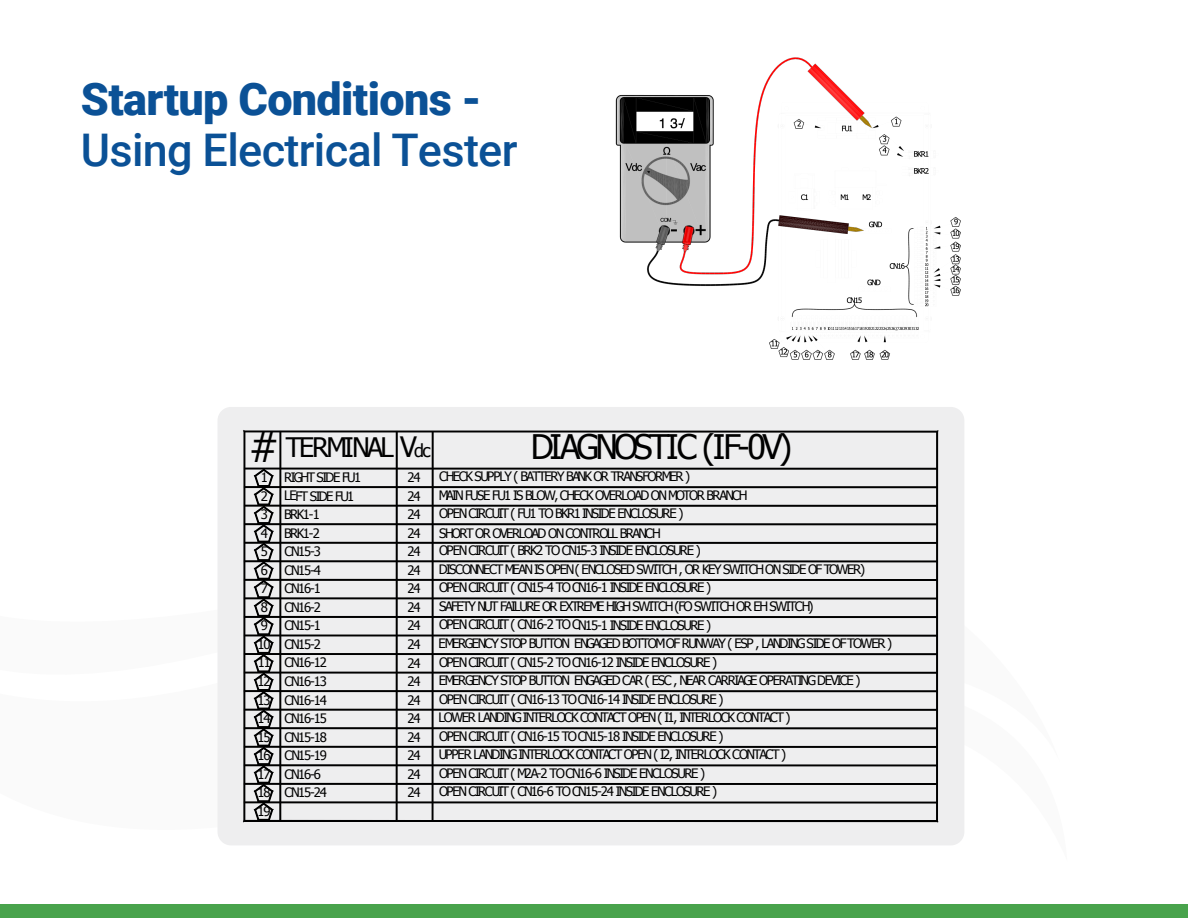
<style>
.page{position:relative;width:1188px;height:918px;background:#fff}
.page>*{position:absolute;margin:0;border:0;box-sizing:border-box;transform-origin:0 0}
.t1{font:500 45px "Roboto";letter-spacing:-.015em;color:#0b5196}
.t2{font:900 45px "Roboto";letter-spacing:-.015em;color:#0b5196}
.t3{font:33.75px "Tahoma";letter-spacing:-.1em;color:#000}
.t4{font:26.85px "Tahoma";letter-spacing:-.09em;color:#000}
.t5{font:13.05px/18.6px "Tahoma";letter-spacing:-.1em;color:#000;text-align:justify}
.t6{font:13.05px/18.6px "Tahoma";letter-spacing:-.12em;color:#000}
.t7{font:13.05px "Tahoma";letter-spacing:-.125em;color:#000}
.t8{font:13.05px "Tahoma";letter-spacing:-.13em;color:#000}
.t9{font:13.05px "Tahoma";letter-spacing:-.135em;color:#000}
.s1{font-size:41.85px}
.s2{font-size:28.05px}
.s3{font-size:18px}
</style>
<div class="page">
<div style="left:0;top:904px;width:1188px;height:14px;background:#48a34c"></div>
<img style="left:616px;top:57px;width:345px;height:303px">
<div style="left:218px;top:407px;width:746px;height:438px;background:#eeeeef;border-radius:14px"></div>
<svg style="left:244px;top:431px;width:694px;height:391px"></svg>
<p class="t2" style="left:81px;top:67px;width:402px">Startup Conditions -</p>
<p class="t1" style="left:81px;top:118px;width:438px">Using Electrical Tester</p>
<p class="t4" style="left:249px;top:429px;width:183px"><span class="s1">#</span> TERMINAL <span class="s2">V</span><span class="s3">dc</span></p>
<p class="t3" style="left:531px;top:424px;width:263px">DIAGNOSTIC (IF-0V)</p>
<p class="t5" style="left:261px;top:467px;width:9px">1</p>
<p class="t9" style="left:284px;top:468px;width:79px">RIGHT SIDE FU1</p>
<p class="t5" style="left:408px;top:467px;width:15px">24</p>
<p class="t6" style="left:439px;top:466px;width:253px">CHECK SUPPLY ( BATTERY BANK OR TRANSFORMER )</p>
<p class="t5" style="left:261px;top:486px;width:95px">2 LEFT SIDE FU1</p>
<p class="t5" style="left:408px;top:486px;width:15px">24</p>
<p class="t8" style="left:439px;top:486px;width:311px">MAIN FUSE FU1 IS BLOW, CHECK OVERLOAD ON MOTOR BRANCH</p>
<p class="t5" style="left:261px;top:504px;width:60px">3 BRK1-1</p>
<p class="t5" style="left:408px;top:505px;width:15px">24</p>
<p class="t6" style="left:439px;top:504px;width:246px">OPEN CIRCUIT ( FU1 TO BKR1 INSIDE ENCLOSURE )</p>
<p class="t5" style="left:261px;top:523px;width:60px">4 BRK1-2</p>
<p class="t5" style="left:408px;top:523px;width:15px">24</p>
<p class="t8" style="left:439px;top:524px;width:223px">SHORT OR OVERLOAD ON CONTROLL BRANCH</p>
<p class="t5" style="left:261px;top:541px;width:9px">5</p>
<p class="t5" style="left:285px;top:542px;width:38px">CN15-3</p>
<p class="t5" style="left:408px;top:542px;width:15px">24</p>
<p class="t7" style="left:439px;top:542px;width:263px">OPEN CIRCUIT ( BRK2 TO CN15-3 INSIDE ENCLOSURE )</p>
<p class="t5" style="left:261px;top:560px;width:9px">6</p>
<p class="t5" style="left:285px;top:560px;width:38px">CN15-4</p>
<p class="t5" style="left:408px;top:560px;width:15px">24</p>
<p class="t5" style="left:439px;top:559px;width:428px">DISCONNECT MEAN IS OPEN( ENCLOSED SWITCH , OR KEY SWITCH ON SIDE OF TOWER)</p>
<p class="t5" style="left:261px;top:579px;width:9px">7<br>8<br>9</p>
<p class="t5" style="left:285px;top:579px;width:38px">CN16-1</p>
<p class="t5" style="left:408px;top:579px;width:15px">24</p>
<p class="t5" style="left:257px;top:634px;width:15px">10</p>
<p class="t5" style="left:439px;top:578px;width:274px">OPEN CIRCUIT ( CN15-4 TO CN16-1 INSIDE ENCLOSURE )</p>
<p class="t5" style="left:439px;top:615px;width:274px">OPEN CIRCUIT ( CN16-2 TO CN15-1 INSIDE ENCLOSURE )</p>
<p class="t6" style="left:439px;top:652px;width:423px">OPEN CIRCUIT ( CN15-2 TO CN16-12 INSIDE ENCLOSURE )<br>EMERGENCY STOP BUTTON ENGAGED CAR ( ESC , NEAR CARRIAGE OPERATING DEVICE )</p>
<p class="t5" style="left:285px;top:597px;width:38px">CN16-2</p>
<p class="t5" style="left:408px;top:597px;width:15px">24</p>
<p class="t6" style="left:439px;top:596px;width:376px">SAFETY NUT FAILURE OR EXTREME HIGH SWITCH (FO SWITCH OR EH SWITCH)</p>
<p class="t5" style="left:285px;top:616px;width:38px">CN15-1</p>
<p class="t5" style="left:408px;top:616px;width:15px">24</p>
<p class="t5" style="left:284px;top:634px;width:38px">CN15-2</p>
<p class="t5" style="left:408px;top:634px;width:15px">24</p>
<p class="t7" style="left:439px;top:635px;width:455px">EMERGENCY STOP BUTTON ENGAGED BOTTOMOF RUNWAY ( ESP , LANDING SIDE OF TOWER )</p>
<p class="t5" style="left:284px;top:653px;width:44px">CN16-12</p>
<p class="t5" style="left:408px;top:653px;width:15px">24</p>
<p class="t5" style="left:258px;top:653px;width:15px">11</p>
<p class="t5" style="left:284px;top:671px;width:44px">CN16-13</p>
<p class="t5" style="left:408px;top:671px;width:15px">24</p>
<p class="t5" style="left:257px;top:671px;width:15px">12</p>
<p class="t5" style="left:258px;top:690px;width:15px">13</p>
<p class="t5" style="left:257px;top:708px;width:15px">14</p>
<p class="t5" style="left:258px;top:727px;width:15px">15</p>
<p class="t5" style="left:257px;top:746px;width:15px">16</p>
<p class="t5" style="left:257px;top:764px;width:15px">17</p>
<p class="t5" style="left:257px;top:783px;width:15px">18</p>
<p class="t5" style="left:439px;top:689px;width:286px">OPEN CIRCUIT ( CN16-13 TOCN16-14 INSIDE ENCLOSURE )</p>
<p class="t5" style="left:439px;top:726px;width:286px">OPEN CIRCUIT ( CN16-15 TOCN15-18 INSIDE ENCLOSURE )</p>
<p class="t5" style="left:439px;top:763px;width:280px">OPEN CIRCUIT ( M2A-2 TOCN16-6 INSIDE ENCLOSURE )<br>OPEN CIRCUIT ( CN16-6 TO CN15-24 INSIDE ENCLOSURE )</p>
<p class="t5" style="left:284px;top:690px;width:44px">CN16-14</p>
<p class="t5" style="left:408px;top:690px;width:15px">24</p>
<p class="t5" style="left:284px;top:708px;width:44px">CN16-15</p>
<p class="t5" style="left:408px;top:709px;width:15px">24</p>
<p class="t6" style="left:439px;top:708px;width:353px">LOWER LANDING INTERLOCK CONTACT OPEN ( I1, INTERLOCK CONTACT )</p>
<p class="t5" style="left:284px;top:727px;width:44px">CN15-18</p>
<p class="t5" style="left:408px;top:727px;width:15px">24</p>
<p class="t5" style="left:285px;top:746px;width:44px">CN15-19</p>
<p class="t6" style="left:439px;top:745px;width:349px">UPPER LANDING INTERLOCK CONTACT OPEN ( I2, INTERLOCK CONTACT )</p>
<p class="t5" style="left:408px;top:746px;width:15px">24</p>
<p class="t5" style="left:284px;top:764px;width:38px">CN16-6</p>
<p class="t5" style="left:408px;top:764px;width:15px">24</p>
<p class="t5" style="left:284px;top:783px;width:44px">CN15-24</p>
<p class="t5" style="left:408px;top:783px;width:15px">24</p>
<p class="t5" style="left:257px;top:801px;width:15px">19</p>
</div>
